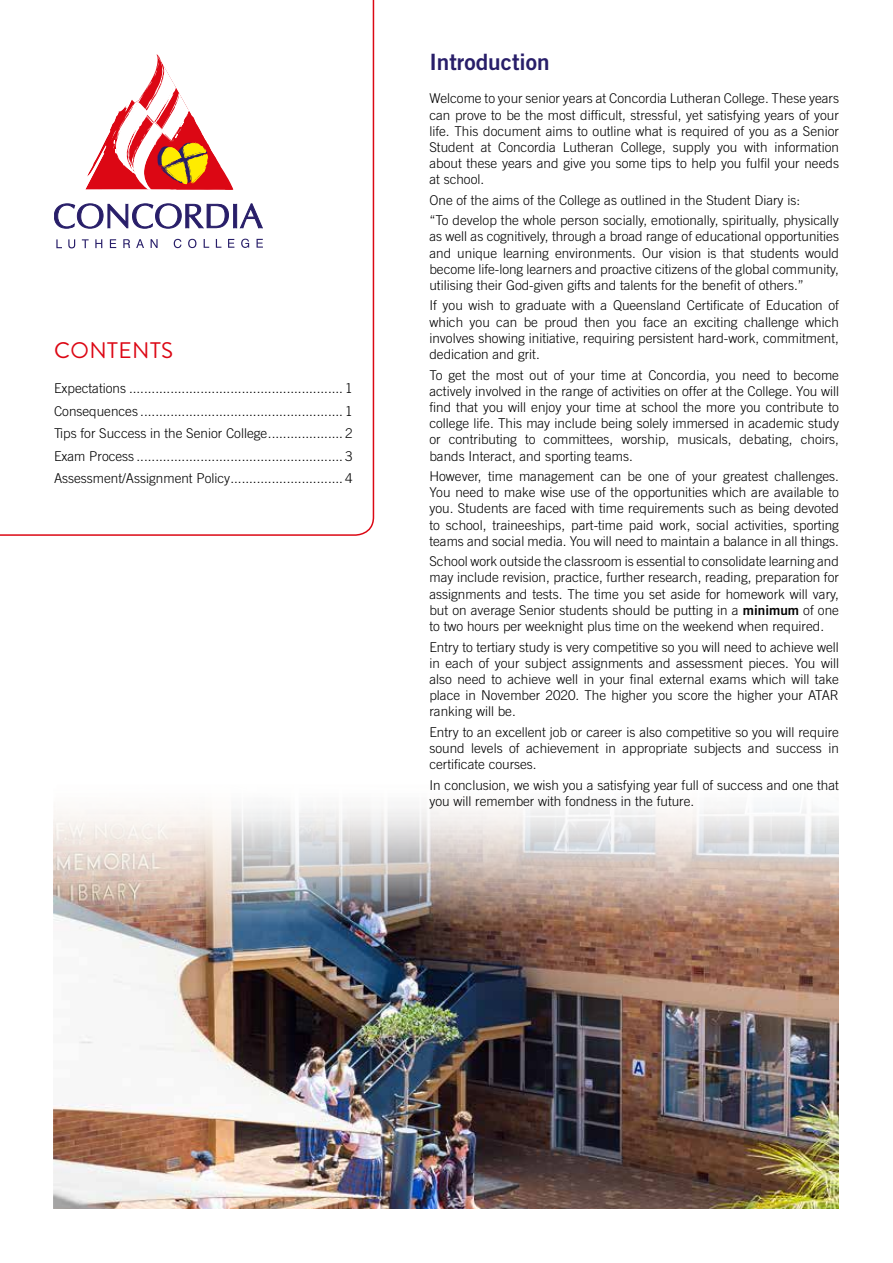
<style>
.page{position:relative;width:893px;height:1263px;background:#fff}
.page>*{position:absolute;margin:0;border:0;box-sizing:border-box;transform-origin:0 0}
.t1{font:22.5px "Trade Gothic LT Std Bd 2";color:#281e69}
.t2{font:22.5px "Brandon Grotesque";letter-spacing:.02em;color:#dc0714}
.t3{font:300 13.5px/16.2px "Trade Gothic LT Std";color:#000;text-align:justify}
.s1{font-family:"Trade Gothic LT Std Bd 2";font-weight:400}
</style>
<div class="page">
<svg style="left:0;top:0;width:374px;height:536px"></svg>
<img style="left:54px;top:808px;width:785px;height:401px">
<svg style="left:54px;top:203px;width:209px;height:26px"></svg>
<svg style="left:56px;top:239px;width:6px;height:9px"></svg>
<svg style="left:68px;top:239px;width:7px;height:9px"></svg>
<svg style="left:82px;top:239px;width:7px;height:9px"></svg>
<svg style="left:95px;top:239px;width:7px;height:9px"></svg>
<svg style="left:110px;top:239px;width:6px;height:9px"></svg>
<svg style="left:123px;top:239px;width:7px;height:9px"></svg>
<svg style="left:136px;top:239px;width:8px;height:9px"></svg>
<svg style="left:151px;top:239px;width:7px;height:9px"></svg>
<svg style="left:174px;top:239px;width:7px;height:9px"></svg>
<svg style="left:188px;top:239px;width:8px;height:9px"></svg>
<svg style="left:204px;top:239px;width:5px;height:9px"></svg>
<svg style="left:216px;top:239px;width:5px;height:9px"></svg>
<svg style="left:228px;top:239px;width:6px;height:9px"></svg>
<svg style="left:241px;top:239px;width:8px;height:9px"></svg>
<svg style="left:257px;top:239px;width:6px;height:9px"></svg>
<svg style="left:85px;top:54px;width:148px;height:136px"></svg>
<h1 class="t2" style="left:54px;top:335px;width:121px">CONTENTS</h1>
<p class="t3" style="left:54px;top:377px;width:300px;line-height:22.5px">Expectations ......................................................... 1<br>Consequences ...................................................... 1<br>Tips for Success in the Senior College.................... 2<br>Exam Process ....................................................... 3<br>Assessment/Assignment Policy.............................. 4</p>
<h1 class="t1" style="left:429px;top:48px;width:122px">Introduction</h1>
<p class="t3" style="left:429px;top:90px;width:411px">Welcome to your senior years at Concordia Lutheran College. These years can prove to be the most difficult, stressful, yet satisfying years of your life. This document aims to outline what is required of you as a Senior Student at Concordia Lutheran College, supply you with information about these years and give you some tips to help you fulfil your needs at school.</p>
<p class="t3" style="left:429px;top:190px;width:411px;line-height:20.4px">One of the aims of the College as outlined in the Student Diary is:<br>“To develop the whole person socially, emotionally, spiritually, physically</p>
<p class="t3" style="left:429px;top:228px;width:411px">as well as cognitively, through a broad range of educational opportunities and unique learning environments. Our vision is that students would become life-long learners and proactive citizens of the global community, utilising their God-given gifts and talents for the benefit of others.”</p>
<p class="t3" style="left:429px;top:297px;width:411px">If you wish to graduate with a Queensland Certificate of Education of which you can be proud then you face an exciting challenge which involves showing initiative, requiring persistent hard-work, commitment, dedication and grit.</p>
<p class="t3" style="left:429px;top:366px;width:411px">To get the most out of your time at Concordia, you need to become actively involved in the range of activities on offer at the College. You will find that you will enjoy your time at school the more you contribute to college life. This may include being solely immersed in academic study or contributing to committees, worship, musicals, debating, choirs, bands Interact, and sporting teams.</p>
<p class="t3" style="left:429px;top:468px;width:411px">However, time management can be one of your greatest challenges.<br>You need to make wise use of the opportunities which are available to you. Students are faced with time requirements such as being devoted to school, traineeships, part-time paid work, social activities, sporting teams and social media. You will need to maintain a balance in all things.</p>
<p class="t3" style="left:429px;top:553px;width:411px">School work outside the classroom is essential to consolidate learning and may include revision, practice, further research, reading, preparation for assignments and tests. The time you set aside for homework will vary, but on average Senior students should be putting in a <span class="s1">minimum</span> of one to two hours per weeknight plus time on the weekend when required.</p>
<p class="t3" style="left:429px;top:638px;width:411px">Entry to tertiary study is very competitive so you will need to achieve well in each of your subject assignments and assessment pieces. You will also need to achieve well in your final external exams which will take place in November 2020. The higher you score the higher your ATAR ranking will be.</p>
<p class="t3" style="left:429px;top:724px;width:411px">Entry to an excellent job or career is also competitive so you will require sound levels of achievement in appropriate subjects and success in certificate courses.</p>
<p class="t3" style="left:429px;top:776px;width:411px">In conclusion, we wish you a satisfying year full of success and one that you will remember with fondness in the future.</p>
</div>
